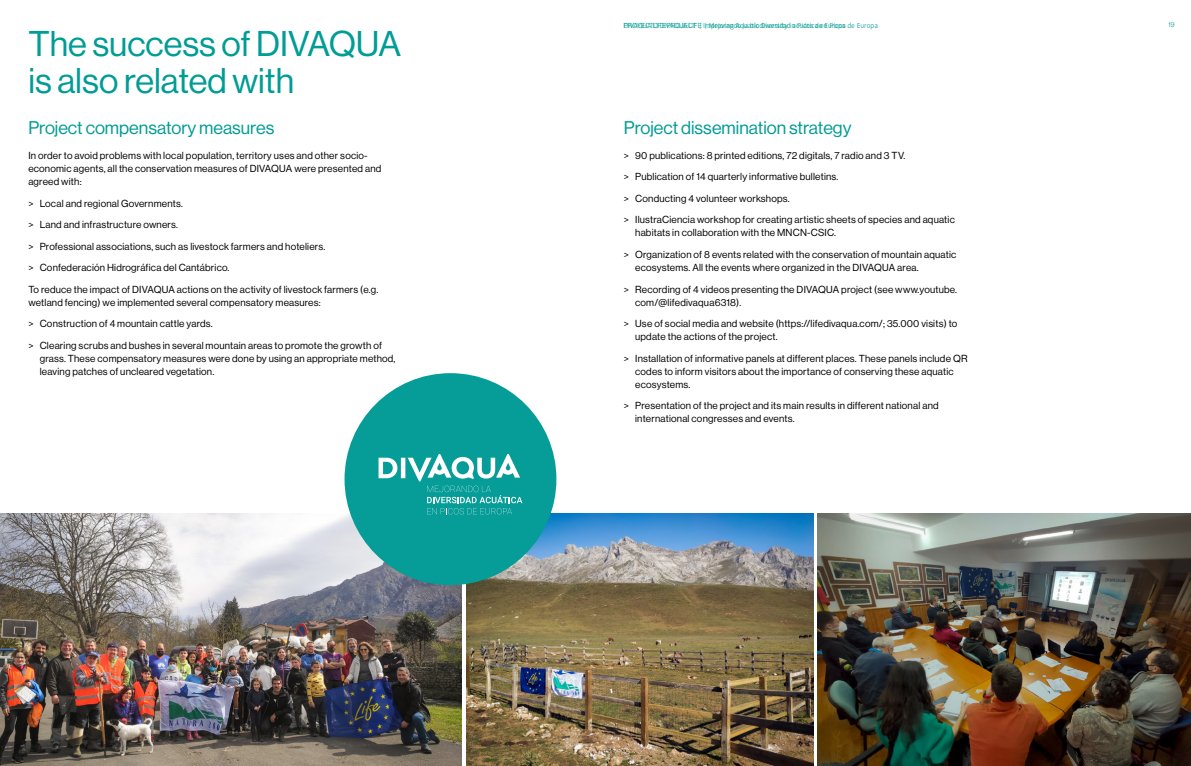
<style>
.page{position:relative;width:1191px;height:766px;background:#fff}
.page>*{position:absolute;margin:0;border:0;box-sizing:border-box;transform-origin:0 0}
.t1{font:35px/37px "N Haas Grotesk DS Pro 55 Rg";color:#009c96}
.t2{font:18px "N Haas Grotesk DS Pro 55 Rg";color:#009c96}
.t3{font:10px/21.5px "N Haas Grotesk DS Pro 55 Rg";letter-spacing:.02em;color:#000}
.t4{font:300 7px "Bould";color:#009c96}
.t5{font:7px "N Haas Grotesk DS Pro 45 Lt";color:#009c96}
.s1{font-family:"N Haas Grotesk DS Pro 45 Lt";font-weight:400}
</style>
<div class="page">
<img style="left:817px;top:513px;width:374px;height:252px">
<img style="left:466px;top:513px;width:347px;height:252px">
<img style="left:0;top:513px;width:461px;height:252px">
<div style="left:344px;top:373px;width:212px;height:212px;background:#069c97;border-radius:50%"></div>
<svg style="left:378px;top:453px;width:144px;height:61px"></svg>
<h1 class="t1" style="left:28px;top:25px;width:374px">The success of DIVAQUA is also related with</h1>
<p class="t4" style="left:624px;top:21px;width:223px"><span class="s1">DIVAQUA LIFE PROJECT |</span> Improving Aquat c Diversity in Picos de Europa</p>
<p class="t5" style="left:1168px;top:21px;width:8px">19</p>
<p class="t4" style="left:624px;top:21px;width:256px"><span class="s1">PROYECTO DIVAQUA LIFE |</span> Mejorando la biodiversidad acuática en Picos de Europa</p>
<h2 class="t2" style="left:28px;top:117px;width:247px">Project compensatory measures</h2>
<h2 class="t2" style="left:624px;top:117px;width:229px">Project dissemination strategy</h2>
<p class="t3" style="left:28px;top:149px;width:354px;line-height:13px">In order to avoid problems with local population, territory uses and other socio&shy;economic agents, all the conservation measures of DIVAQUA were presented and agreed with:</p>
<p class="t3" style="left:28px;top:192px;width:351px">&gt; Local and regional Governments.<br>&gt; Land and infrastructure owners.<br>&gt; Professional associations, such as livestock farmers and hoteliers.<br>&gt; Confederación Hidrográfica del Cantábrico.<br>To reduce the impact of DIVAQUA actions on the activity of livestock farmers (e.g.</p>
<p class="t3" style="left:28px;top:291px;width:355px">wetland fencing) we implemented several compensatory measures:<br>&gt; Construction of 4 mountain cattle yards.<br>&gt; Clearing scrubs and bushes in several mountain areas to promote the growth of</p>
<p class="t3" style="left:40px;top:351px;width:357px;line-height:13px">grass. These compensatory measures were done by using an appropriate method, leaving patches of uncleared vegetation.</p>
<p class="t3" style="left:624px;top:145px;width:332px">&gt; 90 publications: 8 printed editions, 72 digitals, 7 radio and 3 TV.<br>&gt; Publication of 14 quarterly informative bulletins.<br>&gt; Conducting 4 volunteer workshops.<br>&gt; IlustraCiencia workshop for creating artistic sheets of species and aquatic</p>
<p class="t3" style="left:624px;top:222px;width:334px;text-indent:11px">habitats in collaboration with the MNCN-CSIC.<br>&gt; Organization of 8 events related with the conservation of mountain aquatic</p>
<p class="t3" style="left:624px;top:257px;width:335px;text-indent:11px">ecosystems. All the events where organized in the DIVAQUA area.<br>&gt; Recording of 4 videos presenting the DIVAQUA project (see www.youtube.</p>
<p class="t3" style="left:624px;top:291px;width:335px;text-indent:11px">com/@lifedivaqua6318).<br>&gt; Use of social media and website (https://lifedivaqua.com/; 35.000 visits) to</p>
<p class="t3" style="left:624px;top:326px;width:345px;text-indent:11px">update the actions of the project.<br>&gt; Installation of informative panels at different places. These panels include QR</p>
<p class="t3" style="left:635px;top:364px;width:320px;line-height:13px">codes to inform visitors about the importance of conserving these aquatic ecosystems.</p>
<p class="t3" style="left:635px;top:399px;width:305px;line-height:13px;text-indent:-11px">&gt; Presentation of the project and its main results in different national and international congresses and events.</p>
</div>
